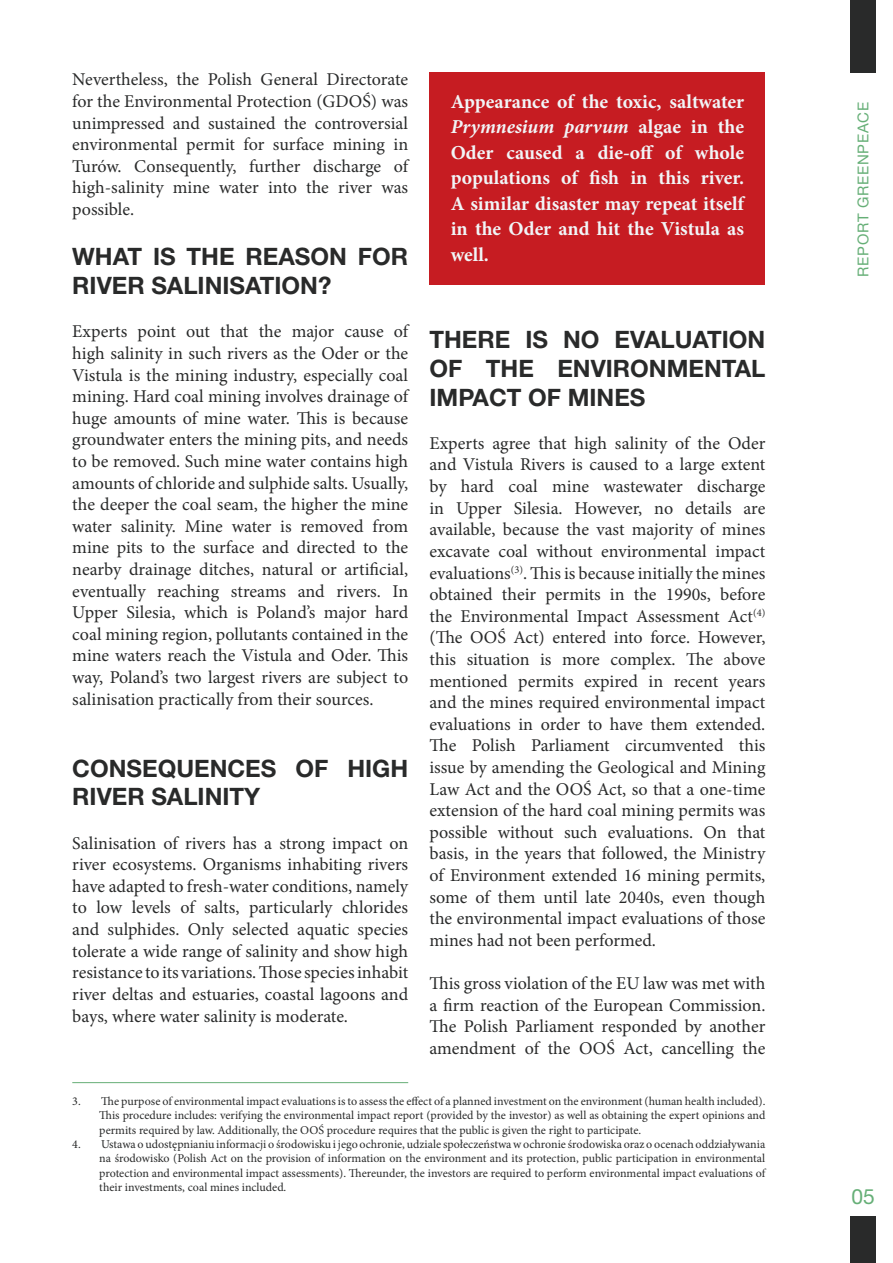
<style>
.page{position:relative;width:893px;height:1263px;background:#fff}
.page>*{position:absolute;margin:0;border:0;box-sizing:border-box;transform-origin:0 0}
.t1{font:700 24px/28.8px "Helvetica Neue LT Pro";color:#292a2a}
.t2{font:21px "Helvetica Neue LT Pro";color:#66af77}
.t3{font:700 19.8px/25.5px "Minion Pro";color:#f1f5f7;text-align:justify}
.t4{font:18px/21.6px "Minion Pro";color:#292a2a;text-align:justify}
.t5{font:15px "Helvetica Neue LT Pro";letter-spacing:.05em;color:#66af77}
.t6{font:12px/14.4px "Minion Pro";color:#292a2a;text-align:justify}
.s1{font-style:italic}
</style>
<div class="page">
<div style="left:429px;top:72px;width:336px;height:213px;background:#c61c22"></div>
<hr style="left:72px;top:1082px;width:336px;height:1px;background:#66af77">
<div style="left:850px;top:0;width:26px;height:72px;background:#292a2a"></div>
<div style="left:850px;top:1216px;width:26px;height:47px;background:#292a2a"></div>
<p class="t4" style="left:72px;top:69px;width:337px">Nevertheless, the Polish General Directorate for the Environmental Protection (GDOŚ) was unimpressed and sustained the controversial environmental permit for surface mining in Turów. Consequently, further discharge of high-salinity mine water into the river was possible.</p>
<h1 class="t1" style="left:72px;top:242px;width:337px">WHAT IS THE REASON FOR<br>RIVER SALINISATION?</h1>
<p class="t4" style="left:72px;top:321px;width:337px">Experts point out that the major cause of high salinity in such rivers as the Oder or the Vistula is the mining industry, especially coal mining. Hard coal mining involves drainage of huge amounts of mine water. This is because groundwater enters the mining pits, and needs to be removed. Such mine water contains high amounts of chloride and sulphide salts. Usually, the deeper the coal seam, the higher the mine water salinity. Mine water is removed from mine pits to the surface and directed to the nearby drainage ditches, natural or artificial, eventually reaching streams and rivers. In Upper Silesia, which is Poland’s major hard coal mining region, pollutants contained in the mine waters reach the Vistula and Oder. This way, Poland’s two largest rivers are subject to salinisation practically from their sources.</p>
<h1 class="t1" style="left:72px;top:753px;width:337px">CONSEQUENCES OF HIGH<br>RIVER SALINITY</h1>
<p class="t4" style="left:72px;top:832px;width:337px">Salinisation of rivers has a strong impact on river ecosystems. Organisms inhabiting rivers have adapted to fresh-water conditions, namely to low levels of salts, particularly chlorides and sulphides. Only selected aquatic species tolerate a wide range of salinity and show high resistance to its variations. Those species inhabit river deltas and estuaries, coastal lagoons and bays, where water salinity is moderate.</p>
<p class="t3" style="left:451px;top:89px;width:295px">Appearance of the toxic, saltwater <span class="s1">Prymnesium parvum</span> algae in the Oder caused a die-off of whole populations of fish in this river.<br>A similar disaster may repeat itself in the Oder and hit the Vistula as well.</p>
<h1 class="t1" style="left:429px;top:325px;width:337px;text-align:justify">THERE IS NO EVALUATION OF THE ENVIRONMENTAL IMPACT OF MINES</h1>
<p class="t4" style="left:429px;top:432px;width:337px">Experts agree that high salinity of the Oder and Vistula Rivers is caused to a large extent by hard coal mine wastewater discharge in Upper Silesia. However, no details are available, because the vast majority of mines excavate coal without environmental impact evaluations<sup>(3)</sup>. This is because initially the mines obtained their permits in the 1990s, before the Environmental Impact Assessment Act<sup>(4) </sup>(The OOŚ Act) entered into force. However, this situation is more complex. The above mentioned permits expired in recent years and the mines required environmental impact evaluations in order to have them extended.<br>The Polish Parliament circumvented this issue by amending the Geological and Mining Law Act and the OOŚ Act, so that a one-time extension of the hard coal mining permits was possible without such evaluations. On that basis, in the years that followed, the Ministry of Environment extended 16 mining permits, some of them until late 2040s, even though the environmental impact evaluations of those mines had not been performed.</p>
<p class="t4" style="left:429px;top:972px;width:337px">This gross violation of the EU law was met with a firm reaction of the European Commission.<br>The Polish Parliament responded by another amendment of the OOŚ Act, cancelling the</p>
<p class="t6" style="left:99px;top:1094px;width:668px;text-indent:-27px">3. The purpose of environmental impact evaluations is to assess the effect of a planned investment on the environment (human health included).<br>This procedure includes: verifying the environmental impact report (provided by the investor) as well as obtaining the expert opinions and permits required by law. Additionally, the OOŚ procedure requires that the public is given the right to participate.</p>
<p class="t6" style="left:99px;top:1137px;width:668px;text-indent:-27px">4. Ustawa o udostępnianiu informacji o środowisku i jego ochronie, udziale społeczeństwa w ochronie środowiska oraz o ocenach oddziaływania na środowisko (Polish Act on the provision of information on the environment and its protection, public participation in environmental protection and environmental impact assessments). Thereunder, the investors are required to perform environmental impact evaluations of their investments, coal mines included.</p>
<p class="t5" style="left:854px;top:277px;width:176px;rotate:-90deg">REPORT GREENPEACE</p>
<p class="t2" style="left:851px;top:1183px;width:25px">05</p>
</div>
